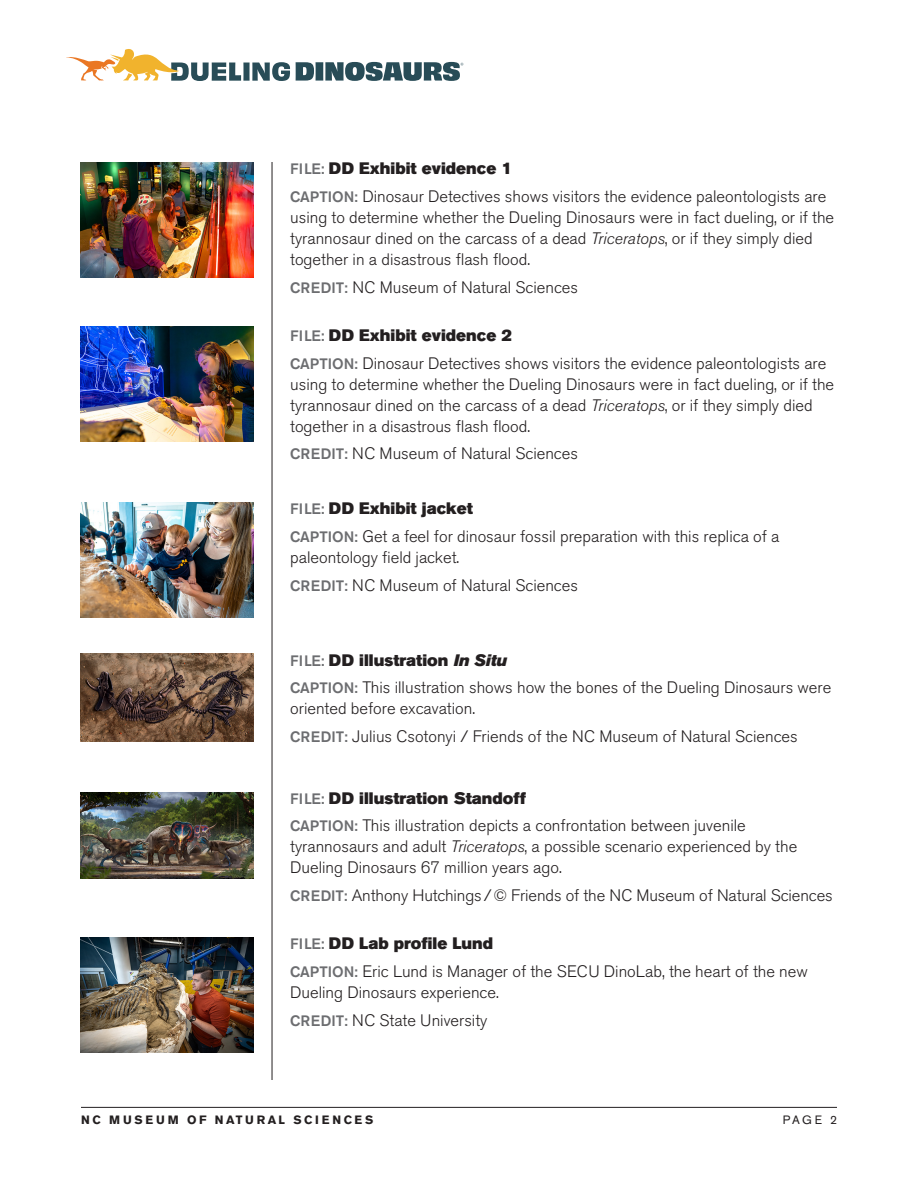
<style>
.page{position:relative;width:918px;height:1188px;background:#fff}
.page>*{position:absolute;margin:0;border:0;box-sizing:border-box;transform-origin:0 0}
.body_text{font:300 16.5px/21px "Akzidenz Grotesk BE";color:#231f20}
.caption_end{font:300 16.5px "Akzidenz Grotesk BE";color:#231f20}
.body_text-2{font:16.5px "Akzidenz Grotesk BE Super";color:#231f20}
.subhead{font:700 12px "Akzidenz Grotesk BE";letter-spacing:.22em;color:#231f20}
.subhead-2{font:12px "Akzidenz Grotesk BE";color:#231f20}
.s1{font-family:"Akzidenz Grotesk BE";font-weight:500;font-size:15px;color:#6c6d70}
.s2{font-weight:500;font-size:15px;color:#6c6d70}
.s3{font-style:italic}
</style>
<div class="page">
<svg style="left:66px;top:49px;width:224px;height:32px"></svg>
<svg style="left:296px;top:62px;width:167px;height:19px"></svg>
<hr style="left:272px;top:162px;width:1px;height:918px;background:#231f20">
<hr style="left:81px;top:1107px;width:756px;height:1px;background:#231f20">
<img style="left:81px;top:162px;width:173px;height:115px">
<img style="left:81px;top:326px;width:173px;height:116px">
<img style="left:81px;top:502px;width:173px;height:115px">
<img style="left:81px;top:938px;width:173px;height:115px">
<img style="left:81px;top:654px;width:173px;height:88px">
<img style="left:81px;top:792px;width:173px;height:87px">
<p class="body_text-2" style="left:290px;top:159px;width:223px"><span class="s1">FILE:</span> DD Exhibit evidence 1</p>
<p class="body_text" style="left:290px;top:186px;width:545px"><span class="s2">CAPTION:</span> Dinosaur Detectives shows visitors the evidence paleontologists are using to determine whether the Dueling Dinosaurs were in fact dueling, or if the tyrannosaur dined on the carcass of a dead <span class="s3">Triceratops</span>, or if they simply died together in a disastrous flash flood.</p>
<p class="caption_end" style="left:290px;top:278px;width:289px"><span class="s2">CREDIT:</span> NC Museum of Natural Sciences</p>
<p class="body_text-2" style="left:290px;top:326px;width:223px"><span class="s1">FILE:</span> DD Exhibit evidence 2</p>
<p class="body_text" style="left:290px;top:353px;width:545px"><span class="s2">CAPTION:</span> Dinosaur Detectives shows visitors the evidence paleontologists are using to determine whether the Dueling Dinosaurs were in fact dueling, or if the tyrannosaur dined on the carcass of a dead <span class="s3">Triceratops</span>, or if they simply died together in a disastrous flash flood.</p>
<p class="caption_end" style="left:290px;top:444px;width:289px"><span class="s2">CREDIT:</span> NC Museum of Natural Sciences</p>
<p class="body_text-2" style="left:290px;top:499px;width:184px"><span class="s1">FILE:</span> DD Exhibit jacket</p>
<p class="body_text" style="left:290px;top:526px;width:491px"><span class="s2">CAPTION:</span> Get a feel for dinosaur fossil preparation with this replica of a paleontology field jacket.</p>
<p class="caption_end" style="left:290px;top:576px;width:289px"><span class="s2">CREDIT:</span> NC Museum of Natural Sciences</p>
<p class="body_text-2" style="left:290px;top:650px;width:218px"><span class="s1">FILE:</span> DD illustration <span class="s3">In Situ</span></p>
<p class="body_text" style="left:290px;top:678px;width:543px"><span class="s2">CAPTION:</span> This illustration shows how the bones of the Dueling Dinosaurs were oriented before excavation.</p>
<p class="caption_end" style="left:290px;top:727px;width:509px"><span class="s2">CREDIT:</span> Julius Csotonyi / Friends of the NC Museum of Natural Sciences</p>
<p class="body_text-2" style="left:290px;top:788px;width:237px"><span class="s1">FILE:</span> DD illustration Standoff</p>
<p class="body_text" style="left:290px;top:816px;width:509px"><span class="s2">CAPTION:</span> This illustration depicts a confrontation between juvenile tyrannosaurs and adult <span class="s3">Triceratops</span>, a possible scenario experienced by the<br>Dueling Dinosaurs 67 million years ago.</p>
<p class="caption_end" style="left:290px;top:886px;width:544px"><span class="s2">CREDIT:</span> Anthony Hutchings/© Friends of the NC Museum of Natural Sciences</p>
<p class="body_text-2" style="left:290px;top:934px;width:205px"><span class="s1">FILE:</span> DD Lab profile Lund</p>
<p class="body_text" style="left:290px;top:961px;width:519px"><span class="s2">CAPTION:</span> Eric Lund is Manager of the SECU DinoLab, the heart of the new<br>Dueling Dinosaurs experience.</p>
<p class="caption_end" style="left:290px;top:1011px;width:199px"><span class="s2">CREDIT:</span> NC State University</p>
<p class="subhead" style="left:81px;top:1113px;width:294px">NC MUSEUM OF NATURAL SCIENCES</p>
<p class="subhead-2" style="left:783px;top:1113px;width:56px">PAGE 2</p>
</div>
